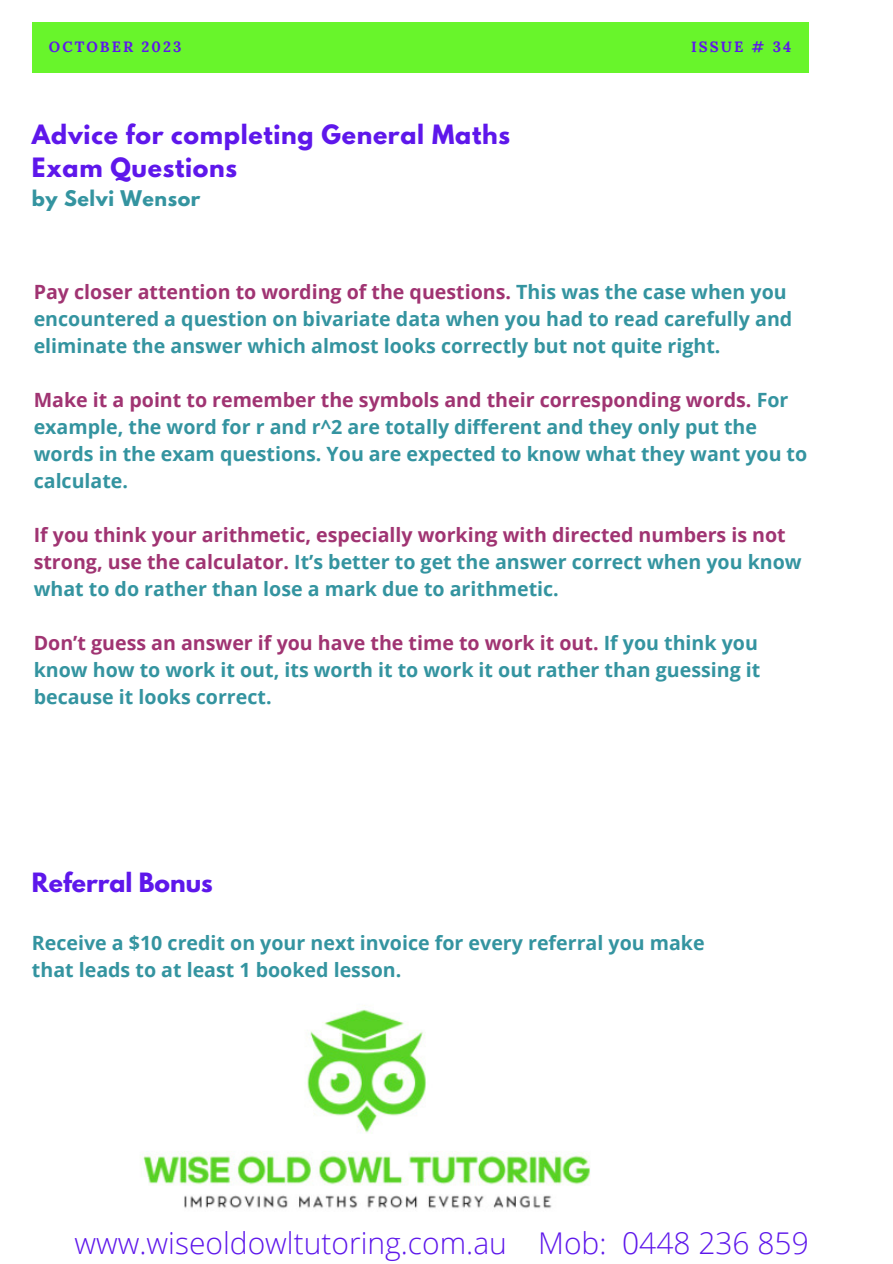
<style>
.page{position:relative;width:893px;height:1264px;background:#fff}
.page>*{position:absolute;margin:0;border:0;box-sizing:border-box;transform-origin:0 0}
.t1{font:300 30px "Open Sans";color:#5e17eb}
.t2{font:700 23.55px/32.5px "League Spartan";letter-spacing:.03em;color:#5e17eb}
.t3{font:700 23.55px "League Spartan";color:#5e17eb}
.t4{font:700 19.65px/27px "Open Sans";color:#3494a0}
.t5{font:700 19.65px/27px "Open Sans";color:#a03472}
.t6{font:700 19.05px "League Spartan";letter-spacing:.03em;color:#3494a0}
.t7{font:700 14.85px "Lora";letter-spacing:.14em;color:#5e17eb}
.s1{color:#a03472}
.s2{color:#3494a0}
</style>
<div class="page">
<div style="left:32px;top:22px;width:776px;height:51px;background:#68f52b"></div>
<img style="left:140px;top:1005px;width:451px;height:204px">
<p class="t7" style="left:49px;top:34px;width:134px">OCTOBER 2023</p>
<p class="t7" style="left:691px;top:34px;width:102px">ISSUE # 34</p>
<p class="t2" style="left:32px;top:118px;width:479px">Advice for completing General Maths<br>Exam Questions</p>
<p class="t6" style="left:32px;top:183px;width:170px">by Selvi Wensor</p>
<p class="t4" style="left:34px;top:278px;width:760px"><span class="s1">Pay closer attention to wording of the questions.</span> This was the case when you encountered a question on bivariate data when you had to read carefully and eliminate the answer which almost looks correctly but not quite right.</p>
<p class="t4" style="left:34px;top:386px;width:775px"><span class="s1">Make it a point to remember the symbols and their corresponding words.</span> For example, the word for r and r^2 are totally different and they only put the words in the exam questions. You are expected to know what they want you to calculate.</p>
<p class="t5" style="left:34px;top:521px;width:769px">If you think your arithmetic, especially working with directed numbers is not strong, use the calculator. <span class="s2">It’s better to get the answer correct when you know what to do rather than lose a mark due to arithmetic.</span></p>
<p class="t4" style="left:34px;top:629px;width:728px"><span class="s1">Don’t guess an answer if you have the time to work it out.</span> If you think you know how to work it out, its worth it to work it out rather than guessing it because it looks correct.</p>
<p class="t3" style="left:32px;top:863px;width:182px">Referral Bonus</p>
<p class="t4" style="left:32px;top:929px;width:674px">Receive a $10 credit on your next invoice for every referral you make that leads to at least 1 booked lesson.</p>
<h1 class="t1" style="left:74px;top:1222px;width:735px">www.wiseoldowltutoring.com.au Mob: 0448 236 859</h1>
</div>
